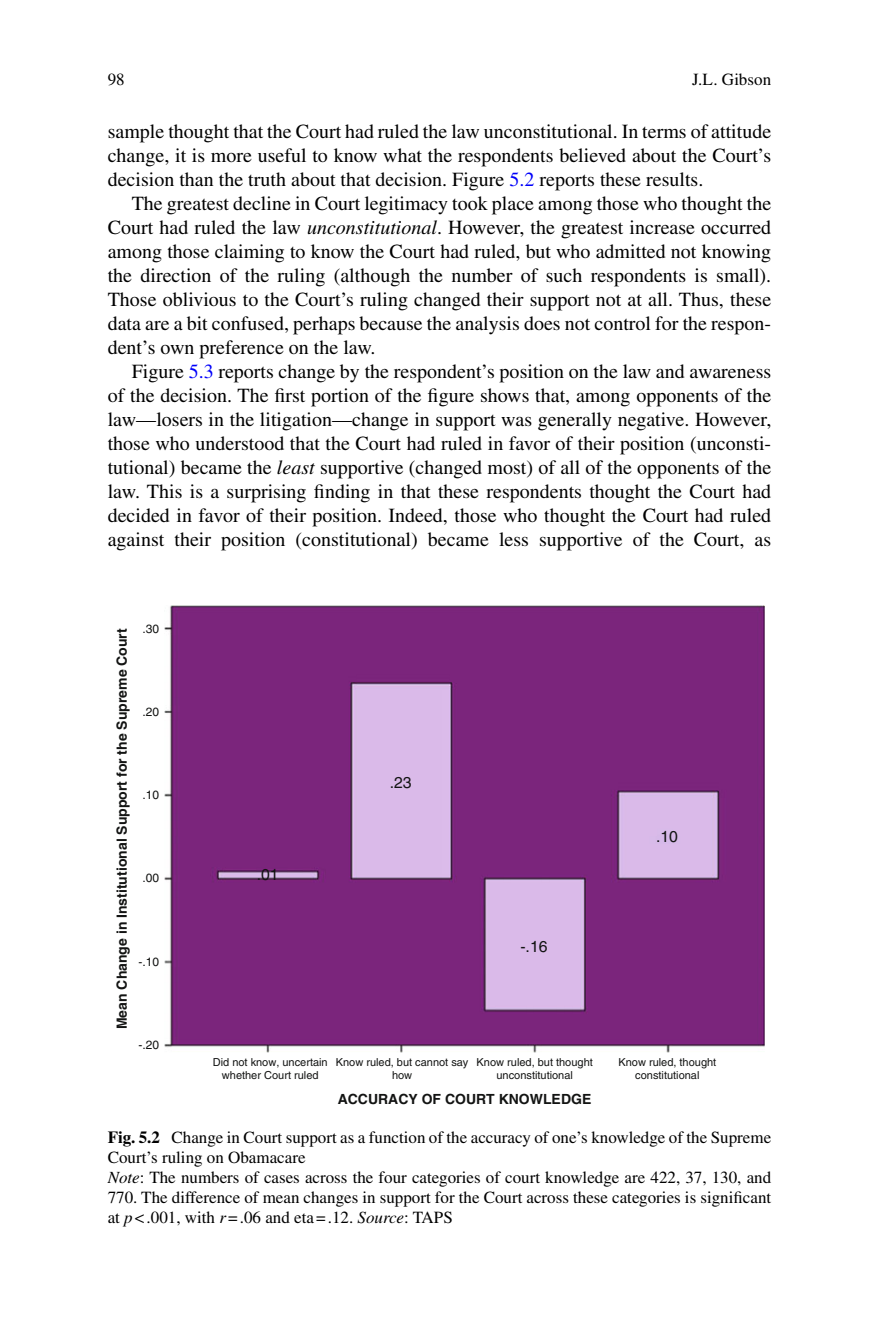
<style>
.page{position:relative;width:879px;height:1333px;background:#fff}
.page>*{position:absolute;margin:0;border:0;box-sizing:border-box;transform-origin:0 0}
.t1{font:20px/24px "Ccyrtg Times";color:#000;text-align:justify}
.t2{font:17px/20px "Ccyrtg Times";color:#000}
.t3{font:15.8px "Ghmqmv Helvetica";color:#131413}
.t4{font:700 14px "Jjsbqr Helvetica";color:#131413}
.t5{font:12px "Ghmqmv Helvetica";color:#131413}
.t6{font:11px/13.2px "Ghmqmv Helvetica";color:#131413;text-align:center}
.s1{color:#0000fa}
.s2{font-family:"Cgfxst Times";font-style:italic}
.s3{font-family:"Hgbcyr Times";font-weight:700}
</style>
<div class="page">
<img style="left:165px;top:605px;width:599px;height:447px">
<p class="t2" style="left:692px;top:71px;width:81px">J.L. Gibson</p>
<p class="t2" style="left:108px;top:71px;width:18px">98</p>
<p class="t1" style="left:108px;top:121px;width:665px">sample thought that the Court had ruled the law unconstitutional. In terms of attitude change, it is more useful to know what the respondents believed about the Court’s decision than the truth about that decision. Figure <span class="s1">5.2</span> reports these results.</p>
<p class="t1" style="left:108px;top:193px;width:665px;text-indent:24px">The greatest decline in Court legitimacy took place among those who thought the Court had ruled the law <span class="s2">unconstitutional</span> . However, the greatest increase occurred among those claiming to know the Court had ruled, but who admitted not knowing the direction of the ruling (although the number of such respondents is small).<br>Those oblivious to the Court’s ruling changed their support not at all. Thus, these data are a bit confused, perhaps because the analysis does not control for the respon&shy;dent’s own preference on the law.</p>
<p class="t1" style="left:108px;top:361px;width:665px;text-indent:24px">Figure <span class="s1">5.3</span> reports change by the respondent’s position on the law and awareness of the decision. The first portion of the figure shows that, among opponents of the law—losers in the litigation—change in support was generally negative. However, those who understood that the Court had ruled in favor of their position (unconsti&shy;tutional) became the <span class="s2">least</span> supportive (changed most) of all of the opponents of the law. This is a surprising finding in that these respondents thought the Court had decided in favor of their position. Indeed, those who thought the Court had ruled against their position (constitutional) became less supportive of the Court, as</p>
<p class="t4" style="left:116px;top:1029px;width:402px;rotate:-90deg">Mean Change in Institutional Support for the Supreme Court</p>
<p class="t5" style="left:142px;top:624px;width:18px">.30</p>
<p class="t5" style="left:142px;top:707px;width:18px">.20</p>
<p class="t5" style="left:142px;top:790px;width:18px">.10</p>
<p class="t5" style="left:142px;top:873px;width:18px">.00</p>
<p class="t3" style="left:257px;top:868px;width:23px">.01</p>
<p class="t5" style="left:138px;top:956px;width:22px">-.10</p>
<p class="t5" style="left:138px;top:1040px;width:22px">-.20</p>
<p class="t3" style="left:390px;top:776px;width:23px">.23</p>
<p class="t3" style="left:520px;top:940px;width:29px">-.16</p>
<p class="t3" style="left:656px;top:830px;width:23px">.10</p>
<p class="t6" style="left:213px;top:1056px;width:116px">Did not know, uncertain whether Court ruled</p>
<p class="t6" style="left:336px;top:1056px;width:134px">Know ruled, but cannot say how</p>
<p class="t6" style="left:477px;top:1056px;width:118px">Know ruled, but thought unconstitutional</p>
<p class="t6" style="left:618px;top:1056px;width:99px">Know ruled, thought constitutional</p>
<p class="t4" style="left:338px;top:1093px;width:255px">ACCURACY OF COURT KNOWLEDGE</p>
<p class="t2" style="left:108px;top:1128px;width:665px"><span class="s3">Fig. 5.2</span> Change in Court support as a function of the accuracy of one’s knowledge of the Supreme Court’s ruling on Obamacare<br><span class="s2">Note</span>: The numbers of cases across the four categories of court knowledge are 422, 37, 130, and 770. The difference of mean changes in support for the Court across these categories is significant at <span class="s2">p</span>&lt; .001, with <span class="s2">r</span>= .06 and eta = .12. <span class="s2">Source</span>: TAPS</p>
</div>
